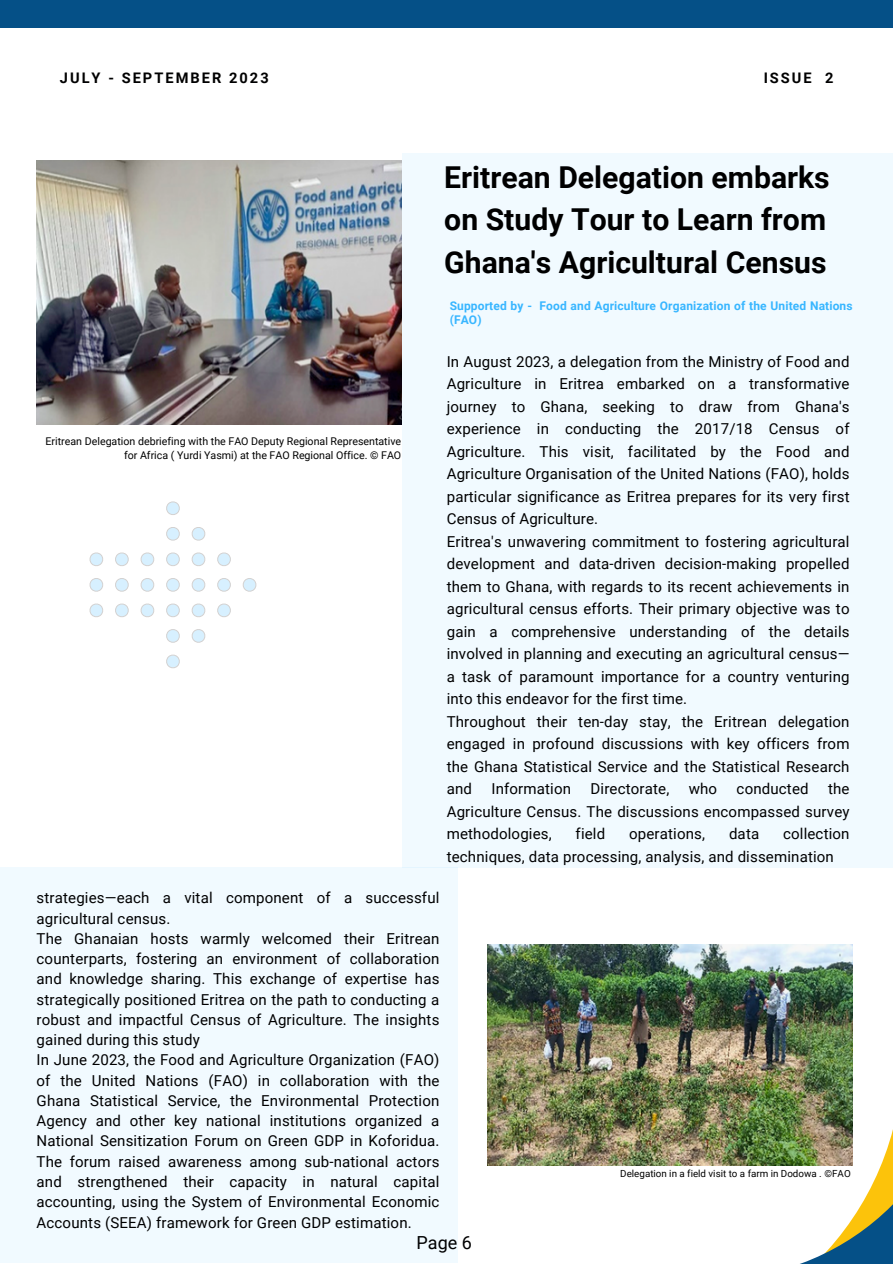
<style>
.page{position:relative;width:893px;height:1264px;background:#fff}
.page>*{position:absolute;margin:0;border:0;box-sizing:border-box;transform-origin:0 0}
.t1{font:700 30.15px/42.2px "Roboto";color:#000}
.t2{font:18px "Roboto";color:#000}
.t3{font:15px/22.5px "Roboto";letter-spacing:.01em;color:#000}
.t4{font:700 14.55px "Roboto";letter-spacing:.14em;color:#000001}
.t5{font:700 12px/14px "Roboto";letter-spacing:.01em;color:#38b6ff}
.t6{font:10.65px/14.2px "Roboto";color:#000;text-align:right}
.t7{font:9.75px "Roboto";color:#000}
</style>
<div class="page">
<div style="left:0;top:867px;width:458px;height:396px;background:#f1faff"></div>
<div style="left:401px;top:153px;width:491px;height:714px;background:#f1faff"></div>
<svg style="left:166px;top:501px;width:14px;height:14px"></svg>
<svg style="left:166px;top:527px;width:14px;height:14px"></svg>
<svg style="left:191px;top:527px;width:14px;height:14px"></svg>
<svg style="left:90px;top:552px;width:13px;height:14px"></svg>
<svg style="left:115px;top:552px;width:14px;height:14px"></svg>
<svg style="left:140px;top:552px;width:14px;height:14px"></svg>
<svg style="left:166px;top:552px;width:14px;height:14px"></svg>
<svg style="left:191px;top:552px;width:14px;height:14px"></svg>
<svg style="left:217px;top:552px;width:14px;height:14px"></svg>
<svg style="left:90px;top:578px;width:13px;height:14px"></svg>
<svg style="left:115px;top:578px;width:14px;height:14px"></svg>
<svg style="left:140px;top:578px;width:14px;height:14px"></svg>
<svg style="left:166px;top:578px;width:14px;height:14px"></svg>
<svg style="left:191px;top:578px;width:14px;height:14px"></svg>
<svg style="left:217px;top:578px;width:14px;height:14px"></svg>
<svg style="left:242px;top:578px;width:14px;height:14px"></svg>
<svg style="left:90px;top:603px;width:13px;height:14px"></svg>
<svg style="left:115px;top:603px;width:14px;height:14px"></svg>
<svg style="left:140px;top:603px;width:14px;height:14px"></svg>
<svg style="left:166px;top:603px;width:14px;height:14px"></svg>
<svg style="left:191px;top:603px;width:14px;height:14px"></svg>
<svg style="left:217px;top:603px;width:14px;height:14px"></svg>
<svg style="left:166px;top:629px;width:14px;height:14px"></svg>
<svg style="left:191px;top:629px;width:14px;height:14px"></svg>
<svg style="left:166px;top:654px;width:14px;height:14px"></svg>
<img style="left:37px;top:160px;width:364px;height:264px">
<img style="left:487px;top:944px;width:365px;height:221px">
<div style="left:0;top:0;width:892px;height:28px;background:#055087"></div>
<img style="left:610px;top:1055px;width:105px;height:111px">
<img style="left:715px;top:1028px;width:177px;height:235px">
<p class="t4" style="left:60px;top:70px;width:210px">JULY - SEPTEMBER 2023</p>
<p class="t4" style="left:763px;top:70px;width:71px">ISSUE 2</p>
<h1 class="t1" style="left:444px;top:157px;width:387px">Eritrean Delegation embarks on Study Tour to Learn from<br>Ghana's Agricultural Census</h1>
<p class="t6" style="left:46px;top:434px;width:357px">Eritrean Delegation debriefing with the FAO Deputy Regional Representative for Africa ( Yurdi Yasmi) at the FAO Regional Office. © FAO</p>
<p class="t5" style="left:449px;top:299px;width:404px">Supported by - Food and Agriculture Organization of the United Nations (FAO)</p>
<p class="t3" style="left:446px;top:350px;width:404px">In August 2023, a delegation from the Ministry of Food and Agriculture in Eritrea embarked on a transformative journey to Ghana, seeking to draw from Ghana's experience in conducting the 2017/18 Census of Agriculture. This visit, facilitated by the Food and Agriculture Organisation of the United Nations (FAO), holds particular significance as Eritrea prepares for its very first Census of Agriculture.<br>Eritrea's unwavering commitment to fostering agricultural development and data-driven decision-making propelled them to Ghana, with regards to its recent achievements in agricultural census efforts. Their primary objective was to gain a comprehensive understanding of the details involved in planning and executing an agricultural census— a task of paramount importance for a country venturing into this endeavor for the first time.<br>Throughout their ten-day stay, the Eritrean delegation engaged in profound discussions with key officers from the Ghana Statistical Service and the Statistical Research and</p>
<p class="t3" style="left:491px;top:778px;width:81px">Information</p>
<p class="t3" style="left:590px;top:778px;width:80px">Directorate,</p>
<p class="t3" style="left:688px;top:778px;width:30px">who</p>
<p class="t3" style="left:736px;top:778px;width:73px">conducted</p>
<p class="t3" style="left:446px;top:778px;width:404px;text-align:justify;text-indent:381px">the Agriculture Census. The discussions encompassed survey methodologies,</p>
<p class="t3" style="left:575px;top:823px;width:31px">field</p>
<p class="t3" style="left:629px;top:823px;width:77px">operations,</p>
<p class="t3" style="left:729px;top:823px;width:32px">data</p>
<p class="t3" style="left:446px;top:823px;width:404px;text-indent:336px">collection techniques, data processing, analysis, and dissemination</p>
<p class="t3" style="left:37px;top:888px;width:404px;line-height:20.2px">strategies—each a vital component of a successful agricultural census.<br>The Ghanaian hosts warmly welcomed their Eritrean counterparts, fostering an environment of collaboration and knowledge sharing. This exchange of expertise has strategically positioned Eritrea on the path to conducting a robust and impactful Census of Agriculture. The insights gained during this study<br>In June 2023, the Food and Agriculture Organization (FAO) of the United Nations (FAO) in collaboration with the Ghana Statistical Service, the Environmental Protection Agency and other key national institutions organized a National Sensitization Forum on Green GDP in Koforidua.<br>The forum raised awareness among sub-national actors and strengthened their capacity in natural capital accounting, using the System of Environmental Economic Accounts (SEEA) framework for Green GDP estimation.</p>
<p class="t2" style="left:416px;top:1232px;width:57px">Page 6</p>
<p class="t7" style="left:620px;top:1168px;width:232px">Delegation in a field visit to a farm in Dodowa . ©FAO</p>
</div>
